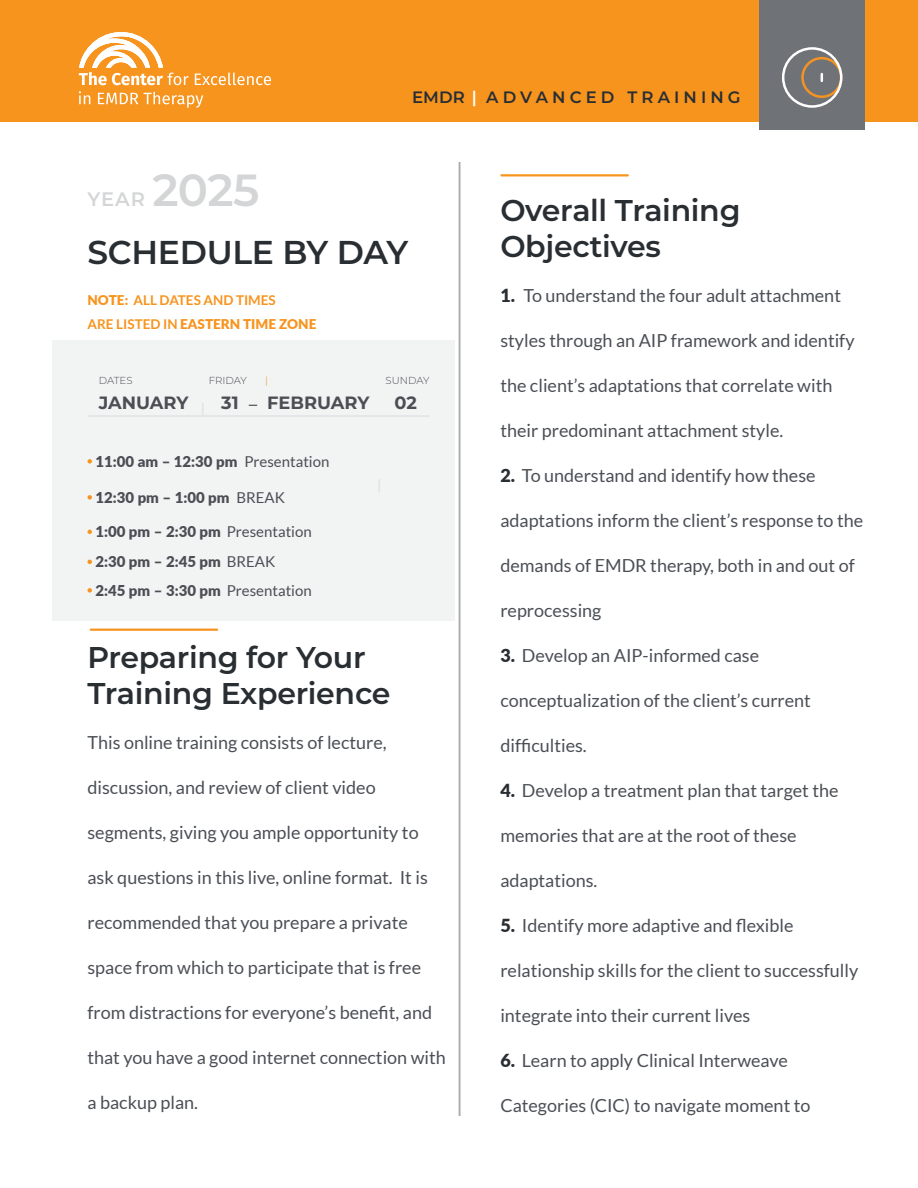
<style>
.page{position:relative;width:918px;height:1188px;background:#fff}
.page>*{position:absolute;margin:0;border:0;box-sizing:border-box;transform-origin:0 0}
.t1{font:600 45px "Montserrat";color:#d4d5d6}
.t2{font:600 33px "Montserrat";letter-spacing:-.01em;color:#292e33}
.t3{font:600 30px/36px "Montserrat";letter-spacing:-.01em;color:#292e33}
.t4{font:600 19.5px "Montserrat";color:#d4d5d6}
.t5{font:18px "Lato";color:#4b4f55}
.t6{font:700 17.85px "Montserrat";color:#4b4f55}
.t7{font:600 16.5px "Montserrat";letter-spacing:.25em;color:#292e33}
.t8{font:900 15px "Lato";color:#4b4f55}
.t9{font:900 13.5px "Lato";color:#f7941e}
.t10{font:700 13.5px "Lato";color:#f7941e}
.t11{font:300 10.2px "Montserrat";color:#4b4f55}
.t12{font:300 10.2px "Montserrat";color:#f7941e}
.s1{color:#fff}
.s2{font-weight:900}
.s3{font-weight:700}
.s4{font-weight:400}
.s5{font-weight:900;color:#292e33}
</style>
<div class="page">
<div style="left:52px;top:340px;width:402px;height:83px;background:#f2f3f3"></div>
<div style="left:52px;top:420px;width:402px;height:80px;background:#f2f3f3"></div>
<div style="left:52px;top:485px;width:402px;height:80px;background:#f2f3f3"></div>
<div style="left:52px;top:538px;width:402px;height:83px;background:#f2f3f3"></div>
<hr style="left:88px;top:415px;width:341px;height:2px;background:#e4e5e6">
<svg style="left:87px;top:459px;width:5px;height:5px"></svg>
<svg style="left:87px;top:495px;width:5px;height:5px"></svg>
<svg style="left:87px;top:530px;width:5px;height:4px"></svg>
<svg style="left:87px;top:560px;width:5px;height:4px"></svg>
<svg style="left:87px;top:588px;width:5px;height:5px"></svg>
<hr style="left:501px;top:174px;width:127px;height:2px;background:#f7941e">
<hr style="left:459px;top:162px;width:1px;height:954px;background:#a9abad">
<div style="left:0;top:0;width:918px;height:122px;background:#f7941e"></div>
<div style="left:759px;top:0;width:106px;height:130px;background:#6f7277"></div>
<svg style="left:79px;top:32px;width:110px;height:53px"></svg>
<svg style="left:195px;top:73px;width:76px;height:12px"></svg>
<svg style="left:79px;top:91px;width:11px;height:13px"></svg>
<svg style="left:98px;top:93px;width:40px;height:11px"></svg>
<svg style="left:144px;top:92px;width:59px;height:16px"></svg>
<div style="left:801px;top:57px;width:41px;height:41px;border:3px solid #f39323;border-radius:50%"></div>
<div style="left:782px;top:47px;width:61px;height:61px;border:3px solid #fff;border-radius:50%"></div>
<svg style="left:821px;top:74px;width:2px;height:7px"></svg>
<svg style="left:379px;top:480px;width:1px;height:12px"></svg>
<hr style="left:91px;top:629px;width:126px;height:2px;background:#f7941e">
<p class="t7" style="left:412px;top:86px;width:330px">EMDR <span class="s1">|</span> ADVANCED TRAINING</p>
<p class="t1" style="left:152px;top:158px;width:109px">2025</p>
<p class="t2" style="left:87px;top:229px;width:322px">SCHEDULE BY DAY</p>
<p class="t10" style="left:87px;top:292px;width:190px"><span class="s2">NOTE:</span> ALL DATES AND TIMES</p>
<p class="t9" style="left:87px;top:313px;width:231px"><span class="s3">ARE LISTED IN</span> EASTERN TIME ZONE</p>
<p class="t4" style="left:87px;top:185px;width:59px">YEAR</p>
<p class="t11" style="left:99px;top:373px;width:35px">DATES</p>
<p class="t11" style="left:209px;top:373px;width:40px">FRIDAY</p>
<p class="t12" style="left:265px;top:373px;width:4px">|</p>
<p class="t11" style="left:386px;top:373px;width:45px">SUNDAY</p>
<p class="t6" style="left:99px;top:390px;width:91px">JANUARY</p>
<p class="t6" style="left:267px;top:389px;width:104px">FEBRUARY</p>
<p class="t6" style="left:395px;top:389px;width:24px">02</p>
<p class="t6" style="left:221px;top:389px;width:19px">31</p>
<p class="t8" style="left:95px;top:450px;width:236px">11:00 am – 12:30 pm <span class="s4">Presentation</span></p>
<p class="t8" style="left:95px;top:486px;width:191px">12:30 pm – 1:00 pm <span class="s4">BREAK</span></p>
<p class="t8" style="left:95px;top:520px;width:218px">1:00 pm – 2:30 pm <span class="s4">Presentation</span></p>
<p class="t8" style="left:95px;top:550px;width:181px">2:30 pm – 2:45 pm <span class="s4">BREAK</span></p>
<p class="t8" style="left:95px;top:579px;width:218px">2:45 pm – 3:30 pm <span class="s4">Presentation</span></p>
<p class="t3" style="left:87px;top:638px;width:305px">Preparing for Your<br>Training Experience</p>
<p class="t5" style="left:87px;top:732px;width:301px">This online training consists of lecture,</p>
<p class="t5" style="left:87px;top:777px;width:290px">discussion, and review of client video</p>
<p class="t5" style="left:87px;top:822px;width:333px">segments, giving you ample opportunity to</p>
<p class="t5" style="left:87px;top:867px;width:342px">ask questions in this live, online format. It is</p>
<p class="t5" style="left:87px;top:912px;width:322px">recommended that you prepare a private</p>
<p class="t5" style="left:87px;top:957px;width:335px">space from which to participate that is free</p>
<p class="t5" style="left:87px;top:1002px;width:346px">from distractions for everyone’s benefit, and</p>
<p class="t5" style="left:87px;top:1047px;width:360px">that you have a good internet connection with</p>
<p class="t5" style="left:87px;top:1092px;width:112px">a backup plan.</p>
<p class="t3" style="left:500px;top:192px;width:242px">Overall Training</p>
<p class="t3" style="left:500px;top:228px;width:162px">Objectives</p>
<p class="t5" style="left:500px;top:286px;width:342px"><span class="s5">1.</span> To understand the four adult attachment</p>
<p class="t5" style="left:500px;top:331px;width:356px">styles through an AIP framework and identify</p>
<p class="t5" style="left:500px;top:376px;width:334px">the client’s adaptations that correlate with</p>
<p class="t5" style="left:500px;top:421px;width:284px">their predominant attachment style.</p>
<p class="t5" style="left:500px;top:466px;width:317px"><span class="s5">2.</span> To understand and identify how these</p>
<p class="t5" style="left:500px;top:511px;width:364px">adaptations inform the client’s response to the</p>
<p class="t5" style="left:500px;top:556px;width:356px">demands of EMDR therapy, both in and out of</p>
<p class="t5" style="left:500px;top:601px;width:103px">reprocessing</p>
<p class="t5" style="left:500px;top:646px;width:260px"><span class="s5">3.</span> Develop an AIP-informed case</p>
<p class="t5" style="left:500px;top:691px;width:312px">conceptualization of the client’s current</p>
<p class="t5" style="left:500px;top:736px;width:88px">difficulties.</p>
<p class="t5" style="left:500px;top:781px;width:340px"><span class="s5">4.</span> Develop a treatment plan that target the</p>
<p class="t5" style="left:500px;top:826px;width:298px">memories that are at the root of these</p>
<p class="t5" style="left:500px;top:871px;width:99px">adaptations.</p>
<p class="t5" style="left:500px;top:916px;width:295px"><span class="s5">5.</span> Identify more adaptive and flexible</p>
<p class="t5" style="left:500px;top:961px;width:360px">relationship skills for the client to successfully</p>
<p class="t5" style="left:500px;top:1006px;width:251px">integrate into their current lives</p>
<p class="t5" style="left:500px;top:1051px;width:289px"><span class="s5">6.</span> Learn to apply Clinical Interweave</p>
<p class="t5" style="left:500px;top:1096px;width:312px">Categories (CIC) to navigate moment to</p>
</div>
